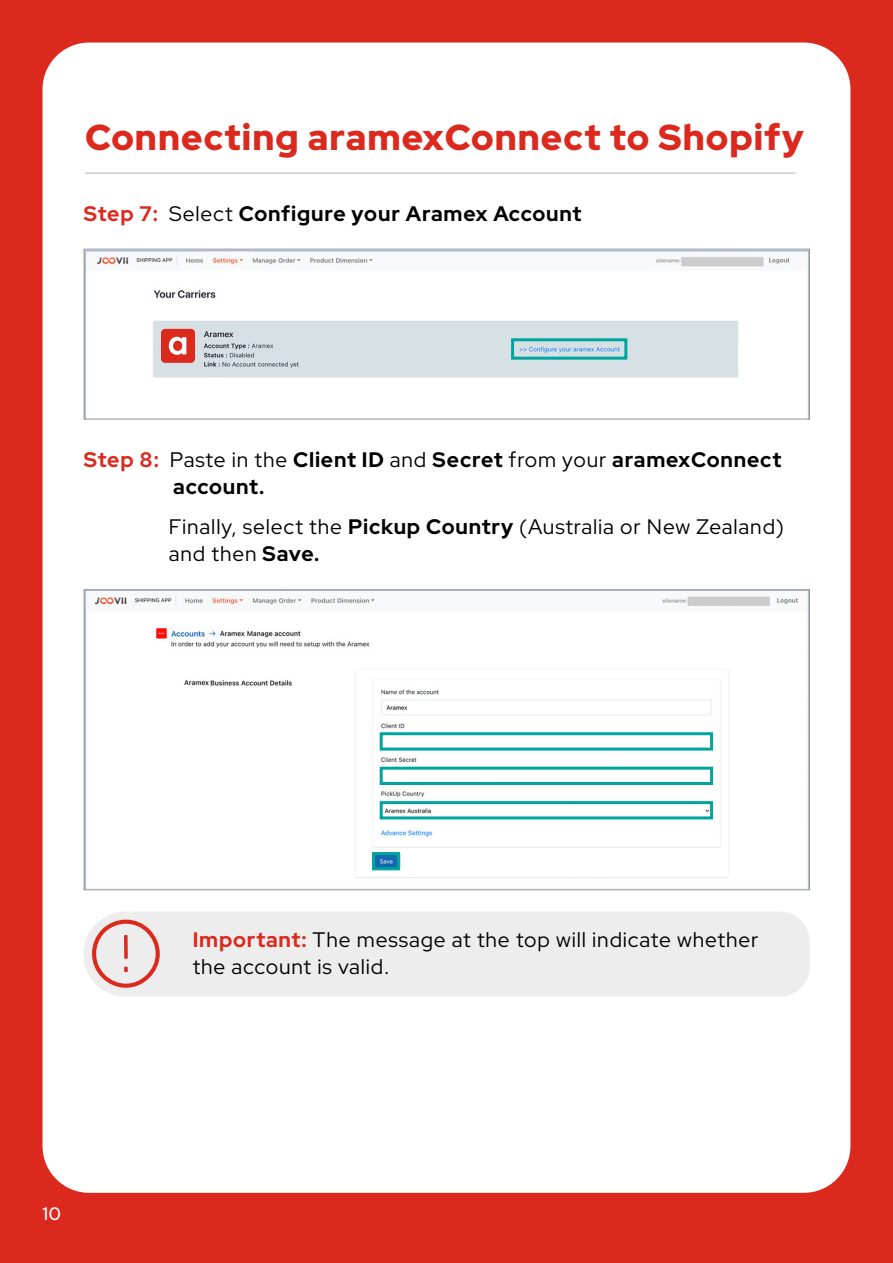
<style>
.page{position:relative;width:893px;height:1263px;background:#dc291e}
.page>*{position:absolute;margin:0;border:0;box-sizing:border-box;transform-origin:0 0}
.t1{font:900 36px "Red Hat Display";letter-spacing:.03em;color:#dc291e}
.t2{font:21px/27px "Red Hat Display";letter-spacing:.04em;color:#000}
.t3{font:700 21px/27px "Red Hat Display";letter-spacing:.04em;color:#000}
.t4{font:500 18px "Red Hat Display";color:#fff}
.s1{color:#dc291e}
.s2{font-weight:400}
.s3{font-weight:700}
.s4{font-weight:700;color:#dc291e}
</style>
<div class="page">
<div style="left:43px;top:43px;width:807px;height:1150px;background:#fff;border-radius:47px"></div>
<img style="left:86px;top:251px;width:722px;height:166px">
<div style="left:161px;top:329px;width:34px;height:34px;background:#dc291e;border-radius:4px"></div>
<svg style="left:169px;top:337px;width:17px;height:18px"></svg>
<svg style="left:510px;top:337px;width:119px;height:24px;background:#92cbd1"></svg>
<div style="left:204px;top:251px;width:7px;height:20px;background:#f7f9fa"></div>
<div style="left:245px;top:251px;width:6px;height:20px;background:#f7f9fa"></div>
<svg style="left:204px;top:251px;width:49px;height:3px"></svg>
<hr style="left:85px;top:249px;width:723px;height:2px;background:#b4c0d0">
<div style="left:210px;top:267px;width:41px;height:5px;background:#f7f9fa"></div>
<hr style="left:201px;top:271px;width:55px;height:3px;background:#fff">
<div style="left:224px;top:274px;width:66px;height:44px;background:#fff"></div>
<img style="left:86px;top:592px;width:722px;height:296px">
<svg style="left:378px;top:731px;width:337px;height:21px"></svg>
<svg style="left:378px;top:765px;width:337px;height:21px"></svg>
<svg style="left:378px;top:800px;width:337px;height:21px"></svg>
<svg style="left:371px;top:850px;width:31px;height:22px"></svg>
<div style="left:105px;top:911px;width:705px;height:85px;background:#ededed;border-radius:30px"></div>
<div style="left:83px;top:911px;width:85px;height:85px;background:#ededed;border-radius:50%"></div>
<svg style="left:87px;top:917px;width:73px;height:71px"></svg>
<hr style="left:85px;top:172px;width:710px;height:2px;background:#cccfd6">
<h1 class="t1" style="left:85px;top:114px;width:720px">Connecting aramexConnect to Shopify</h1>
<p class="t3" style="left:84px;top:200px;width:499px"><span class="s1">Step 7:</span> <span class="s2">Select</span> Configure your Aramex Account</p>
<p class="t3" style="left:173px;top:446px;width:610px;text-indent:-89px"><span class="s1">Step 8:</span> <span class="s2">Paste in the</span> Client ID <span class="s2">and</span> Secret <span class="s2">from your</span> aramexConnect account.</p>
<p class="t2" style="left:169px;top:512px;width:617px">Finally, select the <span class="s3">Pickup Country</span> (Australia or New Zealand) and then <span class="s3">Save.</span></p>
<p class="t4" style="left:43px;top:1202px;width:20px">21 0</p>
<p class="t2" style="left:193px;top:926px;width:567px"><span class="s4">Important:</span> The message at the top will indicate whether the account is valid.</p>
</div>
